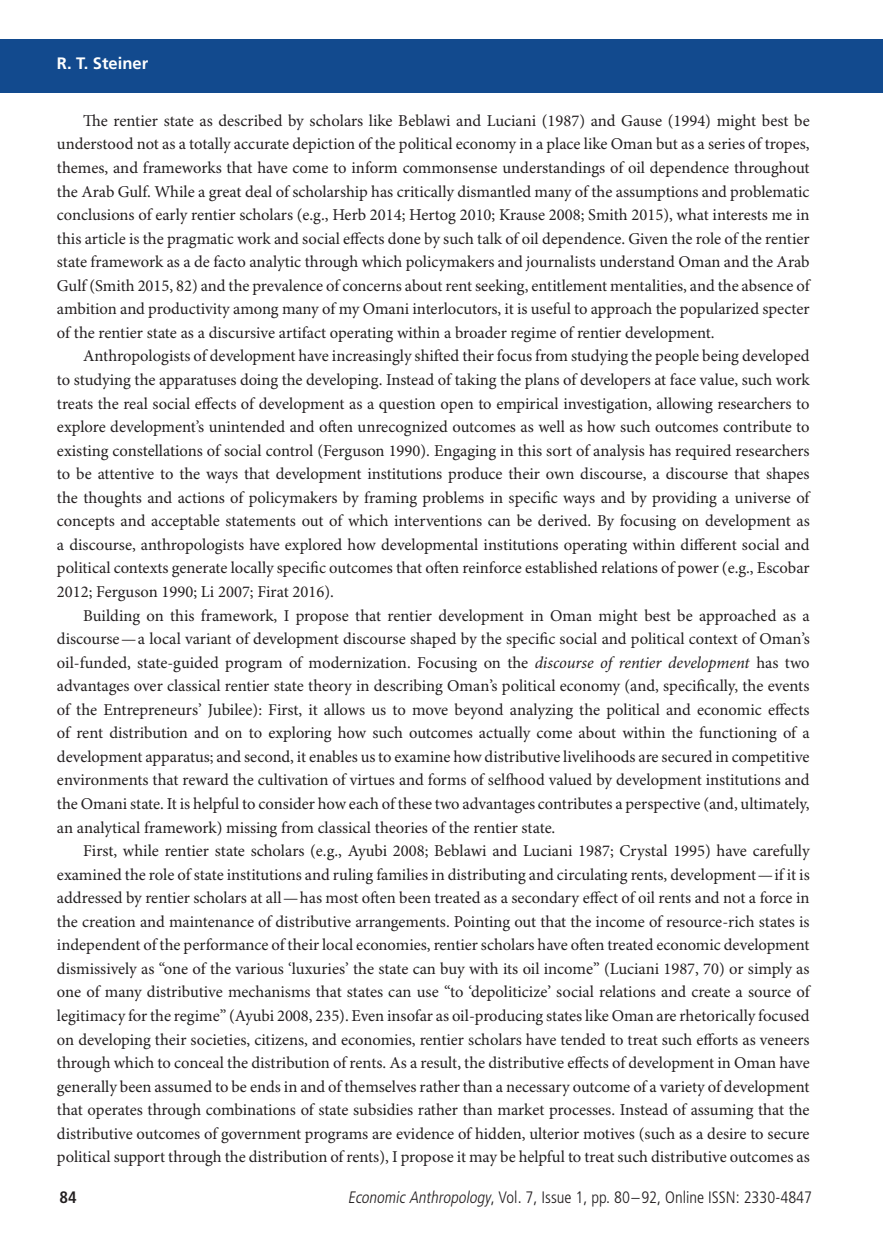
<style>
.page{position:relative;width:883px;height:1260px;background:#fff}
.page>*{position:absolute;margin:0;border:0;box-sizing:border-box;transform-origin:0 0}
.t1{font:16.62px/23.6px "Minion Pro";color:#231f20;text-align:justify}
.t2{font:300 condensed 16.62px "Frutiger LT Std";color:#231f20}
.t3{font:700 16.62px "Frutiger LT Std";color:#fff}
.t4{font:700 condensed 16.62px "Frutiger LT Std";color:#231f20}
.s1{font-style:italic}
</style>
<div class="page">
<div style="left:0;top:40px;width:883px;height:53px;background:#124a8e"></div>
<p class="t3" style="left:57px;top:57px;width:93px">R. T. Steiner</p>
<p class="t1" style="left:57px;top:110px;width:754px;text-indent:26px">The rentier state as described by scholars like Beblawi and Luciani (1987) and Gause (1994) might best be understood not as a totally accurate depiction of the political economy in a place like Oman but as a series of tropes, themes, and frameworks that have come to inform commonsense understandings of oil dependence throughout the Arab Gulf. While a great deal of scholarship has critically dismantled many of the assumptions and problematic conclusions of early rentier scholars (e.g., Herb 2014; Hertog 2010; Krause 2008; Smith 2015), what interests me in this article is the pragmatic work and social effects done by such talk of oil dependence. Given the role of the rentier state framework as a de facto analytic through which policymakers and journalists understand Oman and the Arab Gulf (Smith 2015, 82) and the prevalence of concerns about rent seeking, entitlement mentalities, and the absence of ambition and productivity among many of my Omani interlocutors, it is useful to approach the popularized specter of the rentier state as a discursive artifact operating within a broader regime of rentier development.</p>
<p class="t1" style="left:57px;top:346px;width:754px;text-indent:26px">Anthropologists of development have increasingly shifted their focus from studying the people being developed to studying the apparatuses doing the developing. Instead of taking the plans of developers at face value, such work treats the real social effects of development as a question open to empirical investigation, allowing researchers to explore development’s unintended and often unrecognized outcomes as well as how such outcomes contribute to existing constellations of social control (Ferguson 1990). Engaging in this sort of analysis has required researchers to be attentive to the ways that development institutions produce their own discourse, a discourse that shapes the thoughts and actions of policymakers by framing problems in specific ways and by providing a universe of concepts and acceptable statements out of which interventions can be derived. By focusing on development as a discourse, anthropologists have explored how developmental institutions operating within different social and political contexts generate locally specific outcomes that often reinforce established relations of power (e.g., Escobar 2012; Ferguson 1990; Li 2007; Firat 2016).</p>
<p class="t1" style="left:57px;top:605px;width:754px;text-indent:26px">Building on this framework, I propose that rentier development in Oman might best be approached as a discourse—a local variant of development discourse shaped by the specific social and political context of Oman’s oil-funded, state-guided program of modernization. Focusing on the <span class="s1">discourse of rentier development</span> has two advantages over classical rentier state theory in describing Oman’s political economy (and, specifically, the events of the Entrepreneurs’ Jubilee): First, it allows us to move beyond analyzing the political and economic effects of rent distribution and on to exploring how such outcomes actually come about within the functioning of a development apparatus; and second, it enables us to examine how distributive livelihoods are secured in competitive environments that reward the cultivation of virtues and forms of selfhood valued by development institutions and the Omani state. It is helpful to consider how each of these two advantages contributes a perspective (and, ultimately, an analytical framework) missing from classical theories of the rentier state.</p>
<p class="t1" style="left:57px;top:840px;width:754px;text-indent:26px">First, while rentier state scholars (e.g., Ayubi 2008; Beblawi and Luciani 1987; Crystal 1995) have carefully examined the role of state institutions and ruling families in distributing and circulating rents, development—if it is addressed by rentier scholars at all—has most often been treated as a secondary effect of oil rents and not a force in the creation and maintenance of distributive arrangements. Pointing out that the income of resource-rich states is independent of the performance of their local economies, rentier scholars have often treated economic development dismissively as “one of the various ‘luxuries’ the state can buy with its oil income” (Luciani 1987, 70) or simply as one of many distributive mechanisms that states can use “to ‘depoliticize’ social relations and create a source of legitimacy for the regime” (Ayubi 2008, 235). Even insofar as oil-producing states like Oman are rhetorically focused on developing their societies, citizens, and economies, rentier scholars have tended to treat such efforts as veneers through which to conceal the distribution of rents. As a result, the distributive effects of development in Oman have generally been assumed to be ends in and of themselves rather than a necessary outcome of a variety of development that operates through combinations of state subsidies rather than market processes. Instead of assuming that the distributive outcomes of government programs are evidence of hidden, ulterior motives (such as a desire to secure political support through the distribution of rents), I propose it may be helpful to treat such distributive outcomes as</p>
<p class="t4" style="left:59px;top:1190px;width:19px">84</p>
<p class="t2" style="left:348px;top:1190px;width:466px"><span class="s1">EconomicAnthropology</span>, Vol. 7, Issue 1, pp. 80–92, Online ISSN: 2330-4847</p>
</div>
